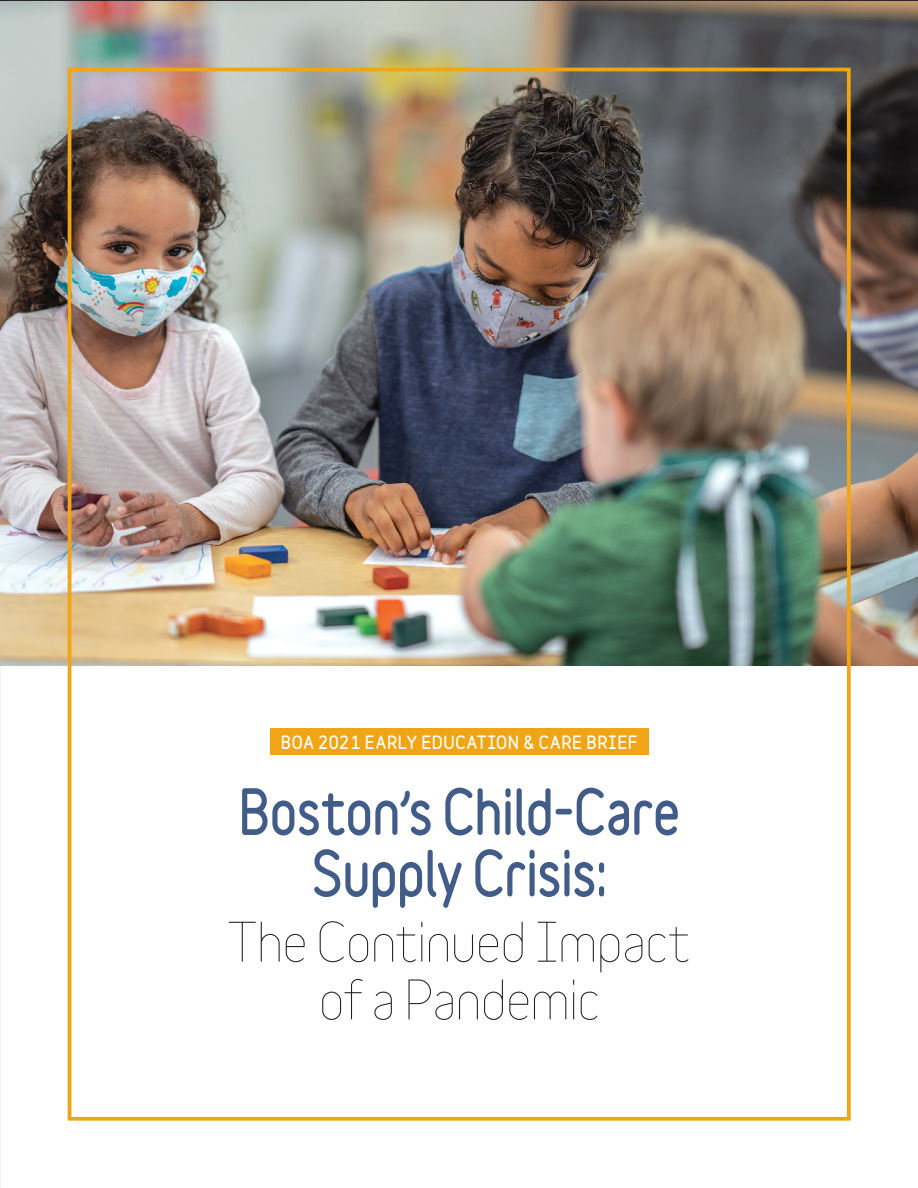
<style>
.page{position:relative;width:918px;height:1188px;background:#fff}
.page>*{position:absolute;margin:0;border:0;box-sizing:border-box;transform-origin:0 0}
.t1{font:900 57px/61.5px "Variable";letter-spacing:-.01em;color:#415c88;text-align:center;scale:.9 1}
.t2{font:300 54px/57.8px "Variable";letter-spacing:-.005em;color:#231f20;text-align:center}
.t3{font:900 16.5px "Variable";letter-spacing:.04em;color:#fff}
.s1{font-size:54px}
</style>
<div class="page">
<img style="left:0;top:2px;width:918px;height:664px">
<div style="left:68px;top:68px;width:783px;height:1053px;border:4px solid #efa516"></div>
<div style="left:270px;top:728px;width:378px;height:27px;background:#efa516"></div>
<p class="t3" style="left:281px;top:731px;width:358px">BOA 2021 EARLY EDUCATION &amp; CARE BRIEF</p>
<p class="t1" style="left:238px;top:780px;width:492px">Boston<span class="s1">’</span>s Child-Care<br>Supply Crisis:</p>
<p class="t2" style="left:228px;top:914px;width:463px">The Continued Impact of a Pandemic</p>
</div>
